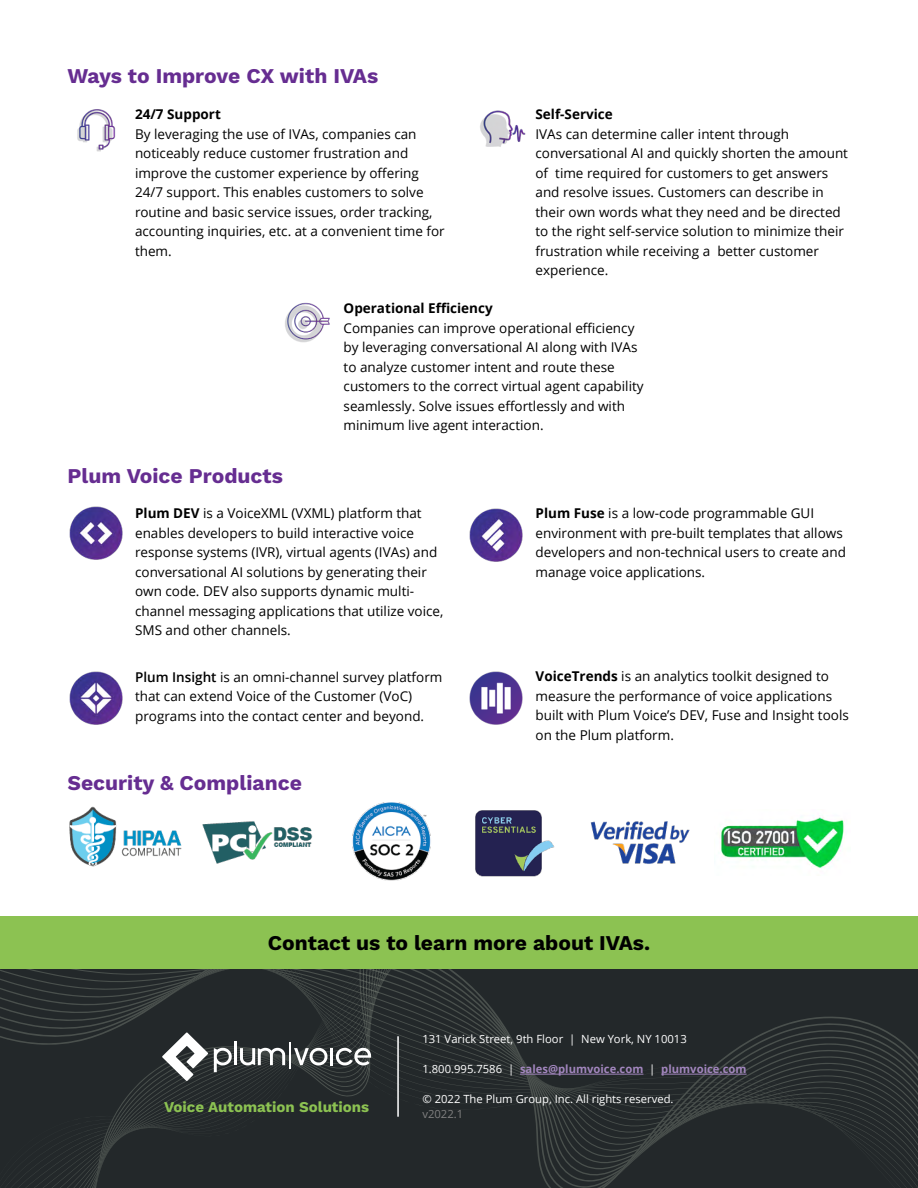
<style>
.page{position:relative;width:918px;height:1188px;background:#fff}
.page>*{position:absolute;margin:0;border:0;box-sizing:border-box;transform-origin:0 0}
.t1{font:700 21px "Work Sans";color:#662d91}
.t2{font:700 21px "Work Sans";color:#000}
.t3{font:700 15px "Work Sans";color:#8cc252}
.t4{font:13.5px/19.5px "Open Sans";color:#000}
.t5{font:700 13.5px "Open Sans";color:#000}
.t6{font:11.25px "Open Sans";color:#fff}
.t7{font:700 11.25px "Open Sans";color:#a286be}
.t8{font:11.25px "Open Sans";color:#808080}
.s1{font-weight:700}
.s2{font-weight:600}
.s3{font-weight:400;color:#fff}
</style>
<div class="page">
<img style="left:469px;top:508px;width:54px;height:54px">
<img style="left:469px;top:671px;width:54px;height:54px">
<img style="left:69px;top:506px;width:54px;height:54px">
<img style="left:69px;top:671px;width:54px;height:54px">
<svg style="left:572px;top:969px;width:346px;height:219px;background:#262b2d"></svg>
<svg style="left:0;top:969px;width:530px;height:219px;background:#262b2d"></svg>
<svg style="left:162px;top:1032px;width:46px;height:49px"></svg>
<svg style="left:214px;top:1048px;width:18px;height:24px"></svg>
<hr style="left:234px;top:1041px;width:3px;height:24px;background:#fff">
<svg style="left:240px;top:1042px;width:88px;height:27px"></svg>
<hr style="left:330px;top:1048px;width:3px;height:17px;background:#fff">
<svg style="left:336px;top:1048px;width:35px;height:17px"></svg>
<hr style="left:397px;top:1036px;width:2px;height:81px;background:#fff">
<hr style="left:520px;top:1074px;width:123px;height:1px;background:#a286be">
<hr style="left:661px;top:1074px;width:86px;height:1px;background:#a286be">
<div style="left:0;top:916px;width:918px;height:53px;background:#8cc252"></div>
<img style="left:475px;top:810px;width:80px;height:67px">
<img style="left:69px;top:806px;width:113px;height:61px">
<img style="left:202px;top:821px;width:111px;height:43px">
<img style="left:352px;top:802px;width:79px;height:79px">
<img style="left:590px;top:821px;width:100px;height:43px">
<img style="left:720px;top:815px;width:124px;height:54px">
<img style="left:77px;top:109px;width:39px;height:43px">
<img style="left:285px;top:302px;width:45px;height:41px">
<img style="left:480px;top:110px;width:46px;height:37px">
<h1 class="t1" style="left:68px;top:64px;width:312px">Ways to Improve CX with IVAs</h1>
<p class="t5" style="left:135px;top:105px;width:87px">24/7 Support</p>
<p class="t4" style="left:135px;top:124px;width:311px">By leveraging the use of IVAs, companies can noticeably reduce customer frustration and improve the customer experience by offering 24/7 support. This enables customers to solve routine and basic service issues, order tracking, accounting inquiries, etc. at a convenient time for them.</p>
<p class="t5" style="left:536px;top:105px;width:79px">Self-Service</p>
<p class="t4" style="left:536px;top:124px;width:314px">IVAs can determine caller intent through conversational AI and quickly shorten the amount of time required for customers to get answers and resolve issues. Customers can describe in their own words what they need and be directed to the right self-service solution to minimize their frustration while receiving a better customer experience.</p>
<h1 class="t1" style="left:68px;top:464px;width:217px">Plum Voice Products</h1>
<p class="t5" style="left:344px;top:299px;width:151px">Operational Efficiency</p>
<p class="t4" style="left:344px;top:318px;width:302px">Companies can improve operational efficiency by leveraging conversational AI along with IVAs to analyze customer intent and route these customers to the correct virtual agent capability seamlessly. Solve issues effortlessly and with minimum live agent interaction.</p>
<p class="t4" style="left:135px;top:503px;width:310px"><span class="s1">Plum DEV</span> is a VoiceXML (VXML) platform that enables developers to build interactive voice response systems (IVR), virtual agents (IVAs) and conversational AI solutions by generating their own code. DEV also supports dynamic multi&shy;channel messaging applications that utilize voice, SMS and other channels.</p>
<p class="t4" style="left:135px;top:667px;width:309px"><span class="s2">Plum Insight</span> is an omni-channel survey platform that can extend Voice of the Customer (VoC) programs into the contact center and beyond.</p>
<h1 class="t1" style="left:68px;top:770px;width:236px">Security &amp; Compliance</h1>
<p class="t4" style="left:536px;top:503px;width:312px"><span class="s1">Plum Fuse</span> is a low-code programmable GUI environment with pre-built templates that allows developers and non-technical users to create and manage voice applications.</p>
<p class="t4" style="left:536px;top:666px;width:315px"><span class="s1">VoiceTrends</span> is an analytics toolkit designed to measure the performance of voice applications built with Plum Voice’s DEV, Fuse and Insight tools on the Plum platform.</p>
<h1 class="t2" style="left:268px;top:931px;width:384px">Contact us to learn more about IVAs.</h1>
<p class="t3" style="left:164px;top:1098px;width:207px">Voice Automation Solutions</p>
<p class="t6" style="left:422px;top:1032px;width:266px">131 Varick Street, 9th Floor | New York, NY 10013</p>
<p class="t7" style="left:422px;top:1061px;width:326px"><span class="s3">1.800.995.7586 |</span> sales@plumvoice.com <span class="s3">|</span> plumvoice.com</p>
<p class="t6" style="left:422px;top:1091px;width:253px">© 2022 The Plum Group, Inc. All rights reserved.</p>
<p class="t8" style="left:422px;top:1106px;width:42px">v2022.1</p>
</div>
